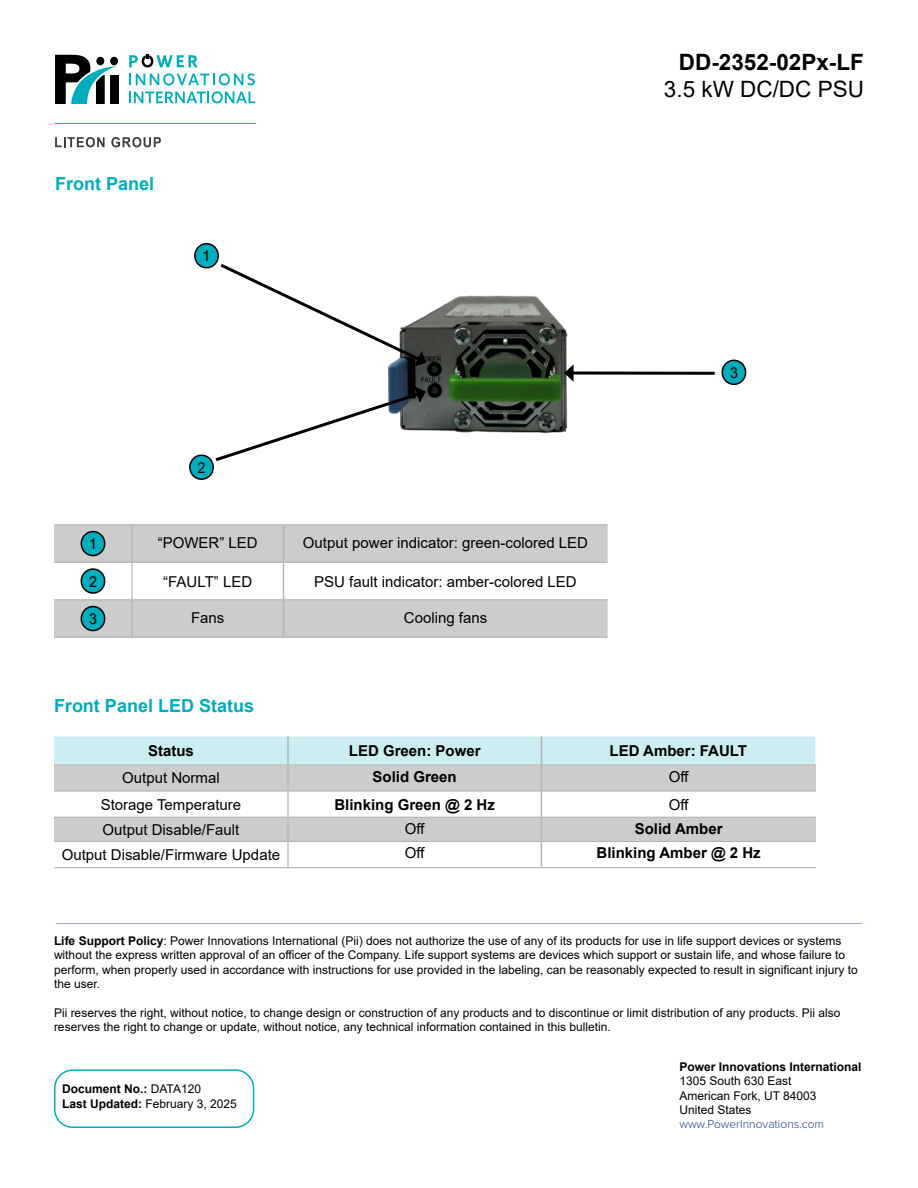
<style>
.page{position:relative;width:918px;height:1188px;background:#fff}
.page>*{position:absolute;margin:0;border:0;box-sizing:border-box;transform-origin:0 0}
.t1{font:700 22.5px "Arial";color:#000}
.t2{font:22.5px "Arial";color:#000}
.t3{font:700 18px "Arial";color:#00adbc}
.Normal_Text{font:15px "Arial";color:#000}
.t4{font:700 15px "Arial";color:#000}
.Normal_Text-2{font:15px "Arial";color:#000;scale:.95 1}
.t5{font:12px/14.4px "Arial";color:#000}
.t6{font:700 12px "Arial";color:#000}
.s1{font-weight:700}
.s2{font-weight:400}
.s3{font-family:"Proxima Nova";font-weight:300;color:#253f8e}
</style>
<div class="page">
<hr style="left:56px;top:923px;width:806px;height:1px;background:#253f8e">
<div style="left:54px;top:1069px;width:200px;height:59px;border:2px solid #00adbc;border-radius:18px"></div>
<hr style="left:541px;top:764px;width:275px;height:1px;background:#b3b4b3">
<hr style="left:542px;top:841px;width:274px;height:1px;background:#b3b4b3">
<hr style="left:54px;top:867px;width:234px;height:1px;background:#b3b4b3">
<hr style="left:288px;top:867px;width:253px;height:1px;background:#b3b4b3">
<hr style="left:541px;top:867px;width:275px;height:1px;background:#b3b4b3">
<hr style="left:542px;top:790px;width:274px;height:2px;background:#b3b4b3">
<hr style="left:542px;top:817px;width:274px;height:1px;background:#b3b4b3">
<svg style="left:54px;top:736px;width:761px;height:131px"></svg>
<hr style="left:55px;top:124px;width:200px;height:1px;background:#00adbc">
<svg style="left:55px;top:137px;width:50px;height:10px"></svg>
<svg style="left:111px;top:137px;width:50px;height:10px"></svg>
<div style="left:110px;top:75px;width:8px;height:29px;background:#010101"></div>
<svg style="left:55px;top:55px;width:62px;height:49px"></svg>
<svg style="left:129px;top:91px;width:126px;height:12px"></svg>
<svg style="left:129px;top:54px;width:126px;height:31px"></svg>
<img style="left:388px;top:295px;width:191px;height:138px">
<svg style="left:217px;top:261px;width:209px;height:106px"></svg>
<svg style="left:212px;top:386px;width:214px;height:77px"></svg>
<hr style="left:571px;top:372px;width:144px;height:3px;background:#000">
<svg style="left:564px;top:364px;width:10px;height:18px"></svg>
<div style="left:195px;top:244px;width:23px;height:24px;background:#00adbc;border-radius:50%"></div>
<div style="left:194px;top:243px;width:25px;height:25px;border:2px solid #000;border-radius:50%"></div>
<svg style="left:54px;top:525px;width:554px;height:112px;fill:#ccc"></svg>
<hr style="left:54px;top:524px;width:78px;height:1px;background:#b3b4b3">
<hr style="left:132px;top:524px;width:152px;height:1px;background:#b3b4b3">
<hr style="left:131px;top:525px;width:2px;height:37px;background:#b3b4b3">
<hr style="left:284px;top:524px;width:324px;height:1px;background:#b3b4b3">
<hr style="left:131px;top:563px;width:2px;height:36px;background:#b3b4b3">
<hr style="left:54px;top:599px;width:78px;height:1px;background:#b3b4b3">
<hr style="left:132px;top:599px;width:151px;height:1px;background:#b3b4b3">
<hr style="left:131px;top:600px;width:2px;height:37px;background:#b3b4b3">
<hr style="left:284px;top:599px;width:324px;height:1px;background:#b3b4b3">
<hr style="left:54px;top:637px;width:78px;height:1px;background:#b3b4b3">
<hr style="left:132px;top:637px;width:152px;height:1px;background:#b3b4b3">
<hr style="left:284px;top:637px;width:324px;height:1px;background:#b3b4b3">
<hr style="left:54px;top:562px;width:78px;height:1px;background:#b3b4b3">
<hr style="left:132px;top:562px;width:151px;height:1px;background:#b3b4b3">
<hr style="left:284px;top:562px;width:324px;height:1px;background:#b3b4b3">
<hr style="left:283px;top:525px;width:1px;height:37px;background:#b3b4b3">
<hr style="left:283px;top:562px;width:1px;height:38px;background:#b3b4b3">
<hr style="left:283px;top:600px;width:1px;height:37px;background:#b3b4b3">
<div style="left:81px;top:532px;width:24px;height:24px;background:#00adbc;border-radius:50%"></div>
<div style="left:81px;top:531px;width:24px;height:25px;border:2px solid #000;border-radius:50%"></div>
<div style="left:81px;top:569px;width:24px;height:24px;background:#00adbc;border-radius:50%"></div>
<div style="left:81px;top:568px;width:24px;height:26px;border:2px solid #000;border-radius:50%"></div>
<div style="left:81px;top:607px;width:24px;height:24px;background:#00adbc;border-radius:50%"></div>
<div style="left:81px;top:606px;width:24px;height:25px;border:2px solid #000;border-radius:50%"></div>
<div style="left:190px;top:455px;width:23px;height:24px;background:#00adbc;border-radius:50%"></div>
<div style="left:189px;top:454px;width:25px;height:26px;border:2px solid #000;border-radius:50%"></div>
<div style="left:722px;top:360px;width:24px;height:24px;background:#00adbc;border-radius:50%"></div>
<div style="left:721px;top:360px;width:25px;height:25px;border:2px solid #000;border-radius:50%"></div>
<p class="t3" style="left:55px;top:171px;width:101px">Front Panel</p>
<p class="Normal_Text" style="left:202px;top:246px;width:10px">1</p>
<p class="Normal_Text-2" style="left:198px;top:457px;width:10px">2</p>
<p class="Normal_Text" style="left:89px;top:534px;width:10px">1</p>
<p class="Normal_Text" style="left:158px;top:532px;width:102px">“POWER” LED</p>
<p class="Normal_Text" style="left:303px;top:532px;width:287px">Output power indicator: green-colored LED</p>
<p class="Normal_Text-2" style="left:89px;top:571px;width:10px">2</p>
<p class="Normal_Text" style="left:163px;top:571px;width:90px">“FAULT” LED</p>
<p class="Normal_Text" style="left:314px;top:571px;width:264px">PSU fault indicator: amber-colored LED</p>
<p class="Normal_Text-2" style="left:89px;top:609px;width:10px">3</p>
<p class="Normal_Text" style="left:191px;top:607px;width:35px">Fans</p>
<p class="Normal_Text" style="left:404px;top:607px;width:85px">Cooling fans</p>
<p class="t3" style="left:54px;top:693px;width:202px">Front Panel LED Status</p>
<p class="t1" style="left:679px;top:47px;width:187px">DD-2352-02Px-LF</p>
<p class="t2" style="left:664px;top:74px;width:202px">3.5 kW DC/DC PSU</p>
<p class="Normal_Text-2" style="left:730px;top:362px;width:10px">3</p>
<p class="t4" style="left:148px;top:740px;width:47px">Status</p>
<p class="t4" style="left:349px;top:740px;width:133px">LED Green: Power</p>
<p class="t4" style="left:610px;top:740px;width:139px">LED Amber: FAULT</p>
<p class="Normal_Text" style="left:122px;top:768px;width:99px">Output Normal</p>
<p class="t4" style="left:373px;top:766px;width:86px">Solid Green</p>
<p class="Normal_Text" style="left:669px;top:766px;width:22px">Off</p>
<p class="Normal_Text" style="left:101px;top:794px;width:142px">Storage Temperature</p>
<p class="t4" style="left:334px;top:794px;width:162px">Blinking Green @ 2 Hz</p>
<p class="Normal_Text" style="left:669px;top:794px;width:22px">Off</p>
<p class="Normal_Text" style="left:103px;top:819px;width:138px">Output Disable/Fault</p>
<p class="Normal_Text" style="left:405px;top:819px;width:22px">Off</p>
<p class="t4" style="left:635px;top:818px;width:89px">Solid Amber</p>
<p class="Normal_Text" style="left:62px;top:844px;width:220px">Output Disable/Firmware Update</p>
<p class="Normal_Text" style="left:405px;top:843px;width:22px">Off</p>
<p class="t4" style="left:597px;top:843px;width:166px">Blinking Amber @ 2 Hz</p>
<p class="t5" style="left:54px;top:933px;width:805px"><span class="s1">Life Support Policy</span>: Power Innovations International (Pii) does not authorize the use of any of its products for use in life support devices or systems without the express written approval of an officer of the Company. Life support systems are devices which support or sustain life, and whose failure to perform, when properly used in accordance with instructions for use provided in the labeling, can be reasonably expected to result in significant injury to the user.</p>
<p class="t5" style="left:54px;top:1005px;width:788px">Pii reserves the right, without notice, to change design or construction of any products and to discontinue or limit distribution of any products. Pii also reserves the right to change or update, without notice, any technical information contained in this bulletin.</p>
<p class="t6" style="left:62px;top:1081px;width:140px">Document No.: <span class="s2">DATA120</span></p>
<p class="t5" style="left:62px;top:1096px;width:176px"><span class="s1">Last Updated:</span> February 3, 2025</p>
<p class="t5" style="left:679px;top:1059px;width:184px"><span class="s1">Power Innovations International<br></span>1305 South 630 East<br>American Fork, UT 84003<br>United States <span class="s3">www.PowerInnovations.com</span></p>
</div>
